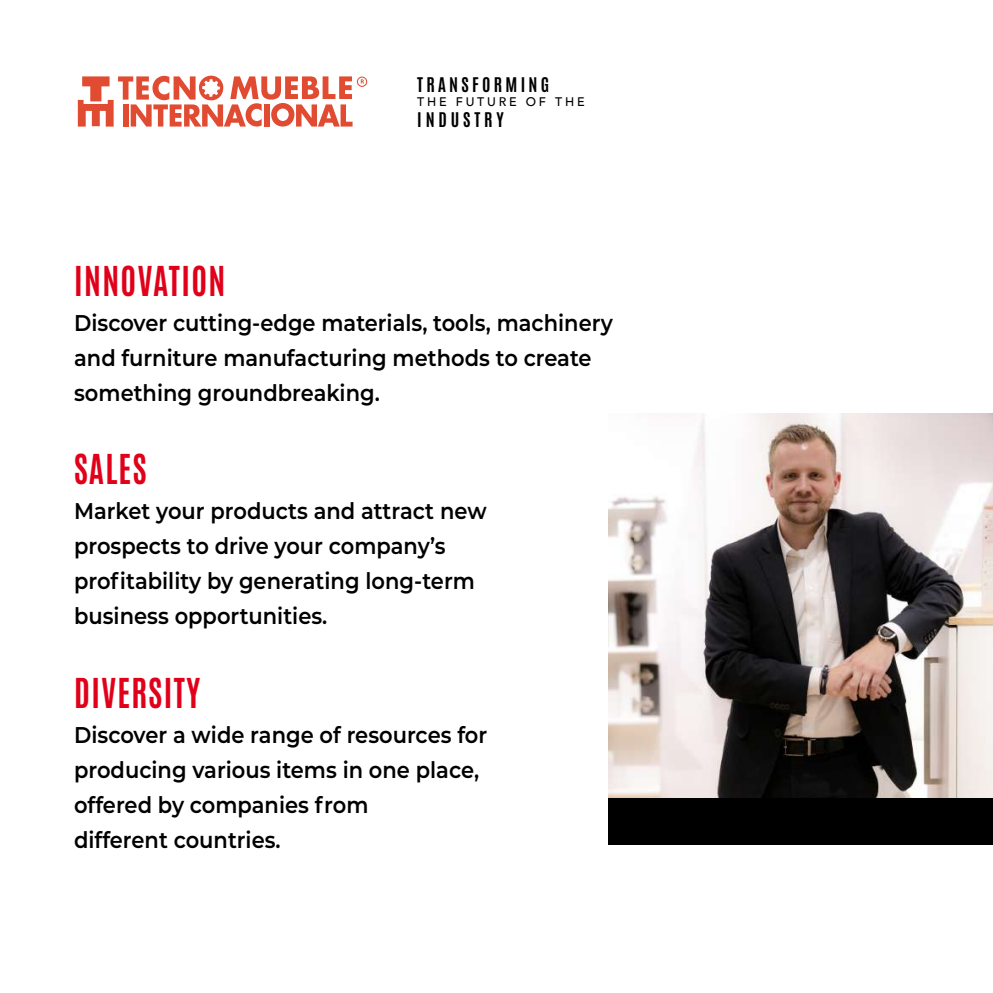
<style>
.page{position:relative;width:993px;height:993px;background:#fff}
.page>*{position:absolute;margin:0;border:0;box-sizing:border-box;transform-origin:0 0}
.t1{font:700 35px "Antonio";letter-spacing:.045em;color:#e1001a;scale:.92 1}
.t2{font:600 22.75px/35px "Montserrat";color:#000;scale:.92 1}
.t3{font:700 17.15px/35px "Antonio";letter-spacing:.195em;color:#000}
.t4{font:500 12.42px "Avenir";letter-spacing:.225em;color:#000}
</style>
<div class="page">
<img style="left:608px;top:413px;width:384px;height:384px">
<div style="left:607px;top:797px;width:385px;height:47px;background:#000"></div>
<svg style="left:78px;top:76px;width:289px;height:50px"></svg>
<p class="t3" style="left:417px;top:67px;width:133px">TRANSFORMING<br>INDUSTRY</p>
<p class="t4" style="left:417px;top:91px;width:169px">THE FUTURE OF THE</p>
<h1 class="t1" style="left:74px;top:255px;width:166px">INNOVATION</h1>
<p class="t2" style="left:74px;top:304px;width:587px">Discover cutting-edge materials, tools, machinery and furniture manufacturing methods to create something groundbreaking.</p>
<h1 class="t1" style="left:74px;top:443px;width:80px">SALES</h1>
<p class="t2" style="left:74px;top:492px;width:450px">Market your products and attract new prospects to drive your company’s profitability by generating long-term business opportunities.</p>
<h1 class="t1" style="left:74px;top:667px;width:138px">DIVERSITY</h1>
<p class="t2" style="left:74px;top:716px;width:450px">Discover a wide range of resources for producing various items in one place, offered by companies from<br>different countries.</p>
</div>
